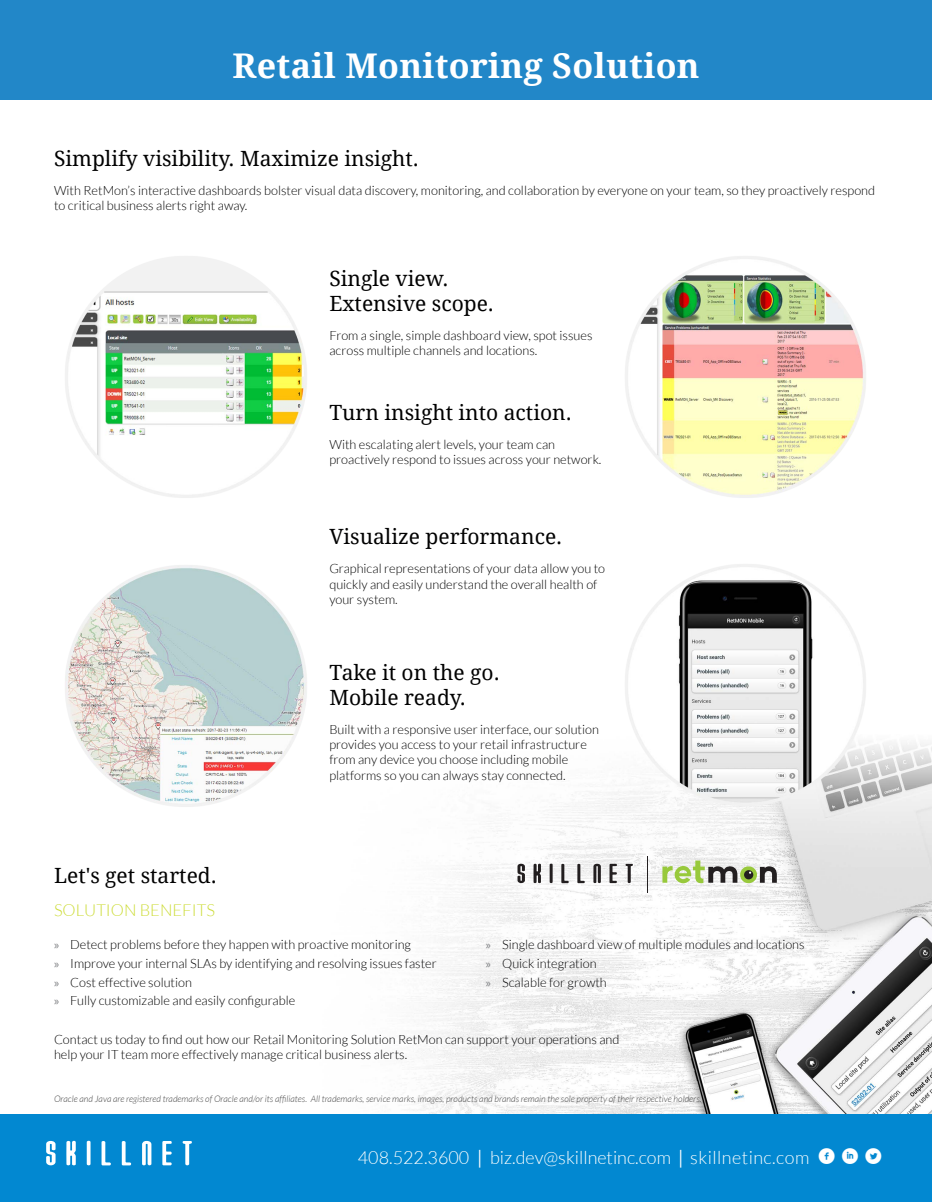
<style>
.page{position:relative;width:932px;height:1202px;background:#fff}
.page>*{position:absolute;margin:0;border:0;box-sizing:border-box;transform-origin:0 0}
.t1{font:700 34.05px "Droid Serif";letter-spacing:.01em;color:#fff}
.t2{font:21px/25.2px "Droid Serif";color:#000001}
.t3{font:300 18px "Lato";color:#fff}
.t4{font:300 16.5px "Lato";color:#ccdc37}
.t5{font:300 12.75px/15.3px "Lato";color:#000001}
.t6{font:italic 300 9px "Lato";color:#454545}
.s1{font-family:"Myriad Pro";font-weight:400;font-size:12px;color:#76787b}
.s2{font-family:"Abel";font-weight:400}
.s3{font-family:"Socialico";font-weight:400;font-size:22.5px}
</style>
<div class="page">
<img style="left:412px;top:743px;width:520px;height:371px">
<img style="left:620px;top:564px;width:251px;height:250px">
<img style="left:625px;top:256px;width:241px;height:242px">
<img style="left:65px;top:565px;width:242px;height:242px">
<img style="left:65px;top:256px;width:242px;height:242px">
<div style="left:0;top:0;width:932px;height:100px;background:#2287c8"></div>
<svg style="left:517px;top:863px;width:8px;height:20px"></svg>
<svg style="left:533px;top:863px;width:8px;height:20px"></svg>
<hr style="left:549px;top:863px;width:3px;height:20px;background:#231f20">
<svg style="left:561px;top:863px;width:7px;height:20px"></svg>
<svg style="left:577px;top:863px;width:7px;height:20px"></svg>
<svg style="left:593px;top:863px;width:8px;height:20px"></svg>
<svg style="left:609px;top:863px;width:8px;height:20px"></svg>
<svg style="left:625px;top:863px;width:8px;height:20px"></svg>
<hr style="left:647px;top:856px;width:1px;height:36px;background:#231f20">
<svg style="left:662px;top:860px;width:114px;height:24px"></svg>
<div style="left:0;top:1114px;width:932px;height:88px;background:#0288d1"></div>
<svg style="left:46px;top:1140px;width:10px;height:25px"></svg>
<svg style="left:66px;top:1140px;width:10px;height:25px"></svg>
<hr style="left:87px;top:1140px;width:3px;height:25px;background:#fff;border-radius:2px">
<svg style="left:101px;top:1141px;width:10px;height:24px"></svg>
<svg style="left:122px;top:1141px;width:9px;height:24px"></svg>
<svg style="left:142px;top:1140px;width:9px;height:25px"></svg>
<svg style="left:162px;top:1141px;width:10px;height:24px"></svg>
<svg style="left:183px;top:1141px;width:9px;height:24px"></svg>
<p class="t1" style="left:232px;top:46px;width:468px">Retail Monitoring Solution</p>
<p class="t2" style="left:54px;top:146px;width:366px">Simplify visibility. Maximize insight.</p>
<p class="t5" style="left:54px;top:183px;width:822px">With RetMon’s interactive dashboards bolster visual data discovery, monitoring, and collaboration by everyone on your team, so they proactively respond to critical business alerts right away.</p>
<p class="t2" style="left:329px;top:266px;width:166px">Single view.<br>Extensive scope.</p>
<p class="t5" style="left:329px;top:327px;width:264px">From a single, simple dashboard view, spot issues across multiple channels and locations.</p>
<p class="t2" style="left:329px;top:400px;width:244px">Turn insight into action.</p>
<p class="t5" style="left:329px;top:437px;width:273px">With escalating alert levels, your team can proactively respond to issues across your network.</p>
<p class="t2" style="left:329px;top:524px;width:234px">Visualize performance.</p>
<p class="t5" style="left:329px;top:561px;width:277px">Graphical representations of your data allow you to quickly and easily understand the overall health of your system.</p>
<p class="t2" style="left:54px;top:863px;width:164px">Let's get started.</p>
<p class="t4" style="left:54px;top:901px;width:162px">SOLUTION BENEFITS</p>
<p class="t2" style="left:329px;top:660px;width:172px">Take it on the go.<br>Mobile ready.</p>
<p class="t5" style="left:329px;top:721px;width:271px">Built with a responsive user interface, our solution provides you access to your retail infrastructure from any device you choose including mobile platforms so you can always stay connected.</p>
<p class="t5" style="left:54px;top:936px;width:358px"><span class="s1">»</span> Detect problems before they happen with proactive monitoring</p>
<p class="t5" style="left:54px;top:955px;width:384px"><span class="s1">»</span> Improve your internal SLAs by identifying and resolving issues faster</p>
<p class="t5" style="left:54px;top:974px;width:139px"><span class="s1">»</span> Cost effective solution</p>
<p class="t5" style="left:54px;top:993px;width:243px"><span class="s1">»</span> Fully customizable and easily configurable</p>
<p class="t5" style="left:486px;top:936px;width:320px"><span class="s1">»</span> Single dashboard view of multiple modules and locations</p>
<p class="t5" style="left:486px;top:955px;width:112px"><span class="s1">»</span> Quick integration</p>
<p class="t5" style="left:486px;top:974px;width:122px"><span class="s1">»</span> Scalable for growth</p>
<p class="t5" style="left:54px;top:1031px;width:567px">Contact us today to find out how our Retail Monitoring Solution RetMon can support your operations and help your IT team more effectively manage critical business alerts.</p>
<p class="t6" style="left:54px;top:1093px;width:649px">Oracle and Java are registered trademarks of Oracle and/or its affiliates. All trademarks, service marks, images, products and brands remain the sole property of their respective holders.</p>
<p class="t3" style="left:358px;top:1148px;width:526px">408.522.3600 <span class="s2">|</span> biz.dev@skillnetinc.com <span class="s2">|</span> skillnetinc.com <span class="s3">f i l</span></p>
</div>
